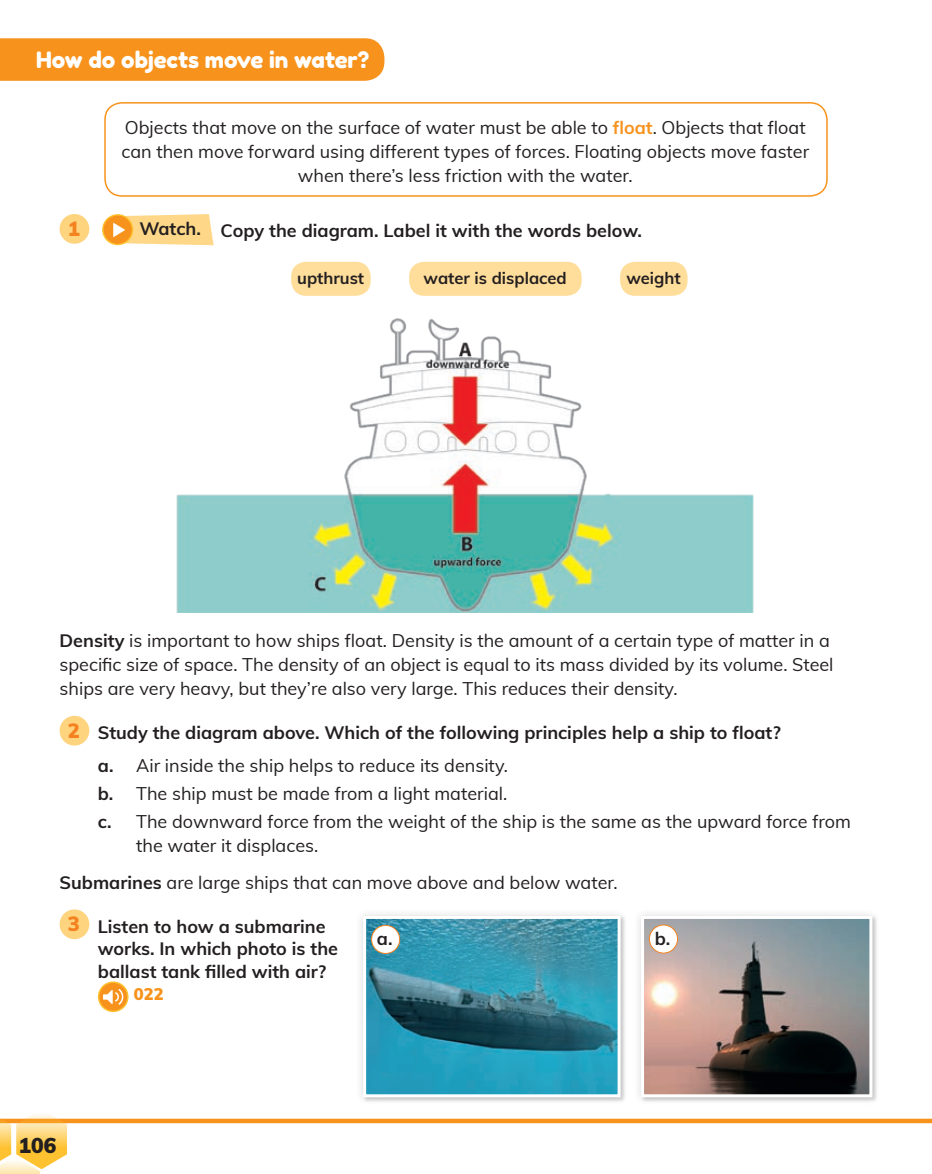
<style>
.page{position:relative;width:932px;height:1174px;background:#fff}
.page>*{position:absolute;margin:0;border:0;box-sizing:border-box;transform-origin:0 0}
._05_EPIGRAFE{font:22.5px "Fredoka One";color:#fff}
.t1{font:900 21px "Muli";color:#231f20}
.t2{font:900 20.1px "Muli";color:#f58220}
._05_TEXTO_GENERAL{font:18px/24px "Muli";color:#231f20;text-align:center}
._02-ACTIVIDADES{font:700 18px/22.5px "Muli";color:#231f20}
._02_ACTIVIDADES_FINA{font:18px/24px "Muli";color:#231f20}
._03_CAJA_INDEPENDIEN{font:700 16.5px "Muli";color:#231f20}
._02-ACTIVIDADES-2{font:900 16.5px "Muli";color:#f7931d}
.s1{font-weight:700;color:#f7931d}
.s2{font-weight:700}
</style>
<div class="page">
<div style="left:0;top:1118px;width:931px;height:5px;background:#f7931d"></div>
<svg style="left:0;top:1114px;width:67px;height:60px"></svg>
<div style="left:0;top:38px;width:384px;height:43px;background:#f7931d"></div>
<div style="left:60px;top:214px;width:29px;height:30px;background:#fed47f;border-radius:50%"></div>
<div style="left:103px;top:215px;width:29px;height:29px;background:#f7931d;border-radius:50%"></div>
<div style="left:102px;top:214px;width:31px;height:31px;border:1px solid #fec231;border-radius:50%"></div>
<svg style="left:113px;top:214px;width:100px;height:31px"></svg>
<div style="left:104px;top:102px;width:723px;height:95px;border:2px solid #f7931d;border-radius:17px"></div>
<div style="left:409px;top:262px;width:172px;height:34px;background:#ffdd9a;border-radius:15px"></div>
<div style="left:291px;top:262px;width:79px;height:34px;background:#ffdd9a;border-radius:15px"></div>
<div style="left:620px;top:262px;width:67px;height:34px;background:#ffdd9a;border-radius:15px"></div>
<div style="left:60px;top:716px;width:29px;height:29px;background:#fed47f;border-radius:50%"></div>
<div style="left:60px;top:909px;width:29px;height:30px;background:#fed47f;border-radius:50%"></div>
<svg style="left:99px;top:982px;width:29px;height:29px"></svg>
<div style="left:98px;top:981px;width:30px;height:31px;border:1px solid #fec231;border-radius:50%"></div>
<svg style="left:103px;top:989px;width:20px;height:15px"></svg>
<div style="left:355px;top:907px;width:273px;height:198px;background:#231f20;opacity:.16"></div>
<img style="left:367px;top:920px;width:249px;height:173px">
<div style="left:363px;top:916px;width:257px;height:181px;border:3px solid #fff"></div>
<div style="left:632px;top:907px;width:248px;height:198px;background:#231f20;opacity:.16"></div>
<img style="left:644px;top:920px;width:224px;height:173px">
<div style="left:640px;top:916px;width:232px;height:181px;border:3px solid #fff"></div>
<div style="left:371px;top:925px;width:28px;height:28px;background:#fff;border-radius:50%"></div>
<div style="left:371px;top:925px;width:29px;height:28px;border:1px solid #f58220;border-radius:50%"></div>
<div style="left:649px;top:925px;width:28px;height:28px;background:#fff;border-radius:50%"></div>
<div style="left:649px;top:924px;width:28px;height:29px;border:1px solid #f58220;border-radius:50%"></div>
<img style="left:176px;top:318px;width:578px;height:294px">
<p class="_05_EPIGRAFE" style="left:36px;top:46px;width:335px">How do objects move in water?</p>
<p class="_05_TEXTO_GENERAL" style="left:121px;top:115px;width:689px">Objects that move on the surface of water must be able to <span class="s1">float</span>. Objects that float can then move forward using different types of forces. Floating objects move faster when there’s less friction with the water.</p>
<p class="t2" style="left:68px;top:214px;width:14px">1</p>
<p class="_02-ACTIVIDADES" style="left:139px;top:217px;width:63px">Watch.</p>
<p class="_02-ACTIVIDADES" style="left:220px;top:219px;width:423px">Copy the diagram. Label it with the words below.</p>
<p class="_03_CAJA_INDEPENDIEN" style="left:297px;top:266px;width:68px">upthrust</p>
<p class="_03_CAJA_INDEPENDIEN" style="left:423px;top:266px;width:145px">water is displaced</p>
<p class="_03_CAJA_INDEPENDIEN" style="left:626px;top:266px;width:56px">weight</p>
<p class="_05_TEXTO_GENERAL" style="left:60px;top:628px;width:775px;text-align:left"><span class="s2">Density</span> is important to how ships float. Density is the amount of a certain type of matter in a specific size of space. The density of an object is equal to its mass divided by its volume. Steel ships are very heavy, but they’re also very large. This reduces their density.</p>
<p class="t2" style="left:68px;top:715px;width:14px">2</p>
<p class="_02-ACTIVIDADES" style="left:98px;top:720px;width:684px">Study the diagram above. Which of the following principles help a ship to float?</p>
<p class="_02_ACTIVIDADES_FINA" style="left:98px;top:752px;width:411px"><span class="s2">a.</span> Air inside the ship helps to reduce its density.</p>
<p class="_02_ACTIVIDADES_FINA" style="left:98px;top:780px;width:411px"><span class="s2">b.</span> The ship must be made from a light material.</p>
<p class="_02_ACTIVIDADES_FINA" style="left:136px;top:809px;width:716px;text-indent:-38px"><span class="s2">c.</span> The downward force from the weight of the ship is the same as the upward force from the water it displaces.</p>
<p class="_05_TEXTO_GENERAL" style="left:60px;top:869px;width:559px"><span class="s2">Submarines</span> are large ships that can move above and below water.</p>
<p class="t2" style="left:68px;top:909px;width:14px">3</p>
<p class="_02-ACTIVIDADES" style="left:98px;top:914px;width:242px">Listen to how a submarine works. In which photo is the ballast tank filled with air?</p>
<p class="_02-ACTIVIDADES-2" style="left:134px;top:982px;width:31px">022</p>
<p class="_02-ACTIVIDADES" style="left:377px;top:926px;width:17px">a.</p>
<p class="_02-ACTIVIDADES" style="left:654px;top:926px;width:17px">b.</p>
<p class="t1" style="left:19px;top:1129px;width:39px">106</p>
</div>
